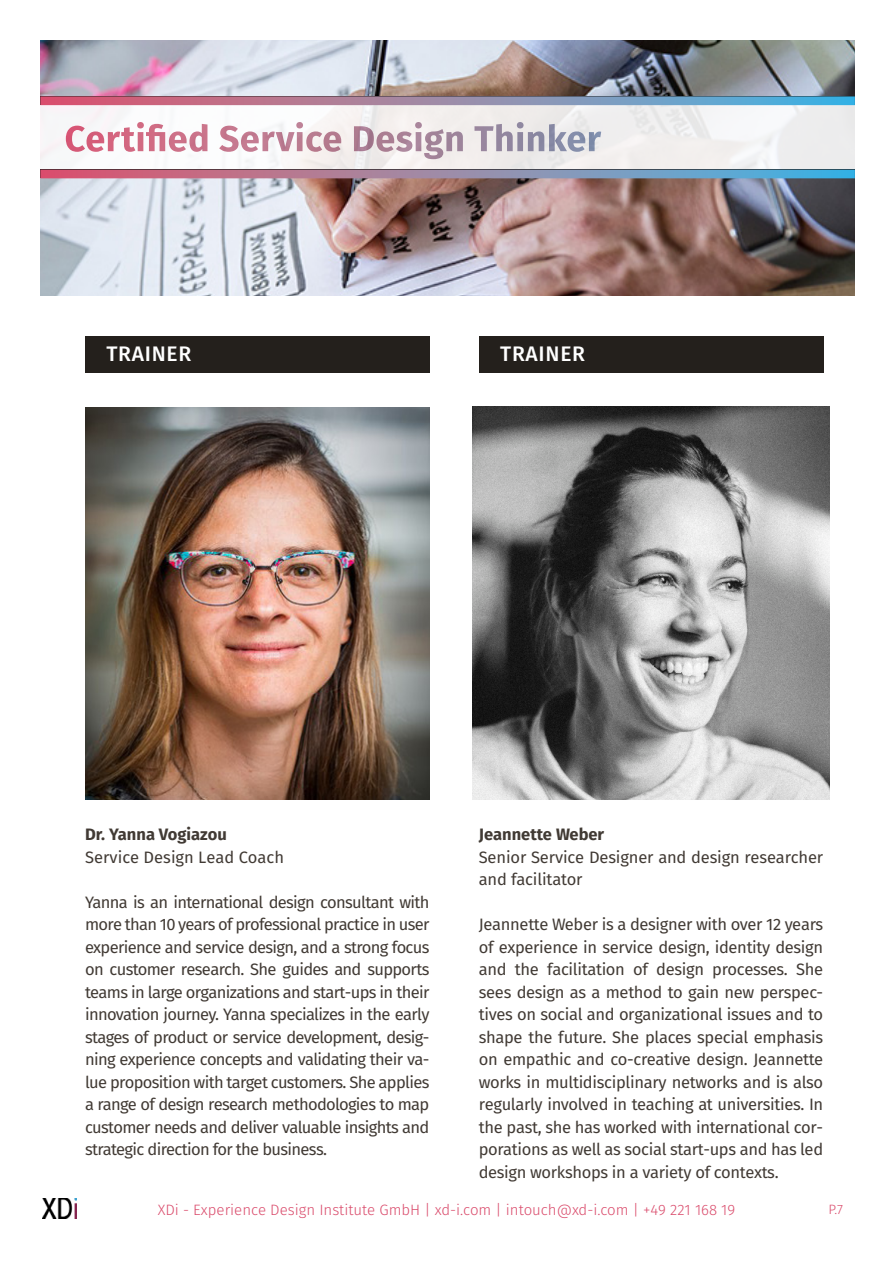
<style>
.page{position:relative;width:893px;height:1263px;background:#fff}
.page>*{position:absolute;margin:0;border:0;box-sizing:border-box;transform-origin:0 0}
.t1{font:500 21px "Fira Sans";letter-spacing:.035em;color:#fff}
.t2{font:16.5px/22.5px "Fira Sans";letter-spacing:-.02em;color:#413a34;text-align:justify}
.t3{font:700 16.5px "Fira Sans";color:#413a34}
.t4{font:16.5px "Fira Sans";color:#413a34}
.t5{font:300 15px "Fira Sans";color:#da4c6c}
.t6{font:300 13.5px "Fira Sans";color:#da4c6c}
</style>
<div class="page">
<img style="left:40px;top:40px;width:815px;height:256px">
<svg style="left:40px;top:105px;width:815px;height:65px;fill:#f3f0ef"></svg>
<img style="left:66px;top:126px;width:19px;height:26px">
<img style="left:86px;top:131px;width:18px;height:21px">
<img style="left:108px;top:132px;width:12px;height:19px">
<img style="left:121px;top:127px;width:14px;height:25px">
<img style="left:137px;top:122px;width:7px;height:29px">
<img style="left:146px;top:124px;width:19px;height:27px">
<img style="left:169px;top:131px;width:18px;height:21px">
<img style="left:189px;top:124px;width:18px;height:28px">
<img style="left:219px;top:126px;width:19px;height:26px">
<img style="left:241px;top:131px;width:18px;height:21px">
<img style="left:262px;top:132px;width:33px;height:19px">
<img style="left:296px;top:122px;width:7px;height:29px">
<img style="left:306px;top:131px;width:35px;height:21px">
<img style="left:354px;top:126px;width:20px;height:25px">
<img style="left:376px;top:131px;width:18px;height:21px">
<img style="left:396px;top:131px;width:16px;height:21px">
<img style="left:415px;top:122px;width:7px;height:29px">
<img style="left:424px;top:129px;width:20px;height:30px">
<img style="left:446px;top:131px;width:17px;height:20px">
<img style="left:474px;top:126px;width:19px;height:25px">
<img style="left:496px;top:124px;width:17px;height:27px">
<img style="left:517px;top:122px;width:6px;height:29px">
<img style="left:528px;top:131px;width:16px;height:20px">
<img style="left:549px;top:124px;width:18px;height:27px">
<img style="left:568px;top:131px;width:17px;height:21px">
<img style="left:589px;top:132px;width:12px;height:19px">
<img style="left:40px;top:96px;width:815px;height:9px">
<img style="left:40px;top:170px;width:815px;height:8px">
<img style="left:43px;top:1198px;width:34px;height:20px">
<img style="left:85px;top:407px;width:344px;height:392px">
<div style="left:85px;top:336px;width:344px;height:36px;background:#24201c"></div>
<div style="left:479px;top:336px;width:344px;height:36px;background:#24201c"></div>
<img style="left:472px;top:406px;width:357px;height:393px">
<p class="t1" style="left:106px;top:339px;width:86px">TRAINER</p>
<p class="t1" style="left:500px;top:339px;width:86px">TRAINER</p>
<p class="t3" style="left:85px;top:823px;width:143px">Dr. Yanna Vogiazou</p>
<p class="t4" style="left:85px;top:845px;width:200px">Service Design Lead Coach</p>
<p class="t2" style="left:85px;top:892px;width:346px">Yanna is an international design consultant with more than 10 years of professional practice in user experience and service design, and a strong focus on customer research. She guides and supports teams in large organizations and start-ups in their innovation journey. Yanna specializes in the early stages of product or service development, desig&shy;ning experience concepts and validating their va&shy;lue proposition with target customers. She applies a range of design research methodologies to map customer needs and deliver valuable insights and strategic direction for the business.</p>
<p class="t3" style="left:479px;top:823px;width:127px">Jeannette Weber</p>
<p class="t2" style="left:479px;top:847px;width:346px">Senior Service Designer and design researcher and facilitator</p>
<p class="t2" style="left:479px;top:914px;width:346px">Jeannette Weber is a designer with over 12 years of experience in service design, identity design and the facilitation of design processes. She sees design as a method to gain new perspec&shy;tives on social and organizational issues and to shape the future. She places special emphasis on empathic and co-creative design. Jeannette works in multidisciplinary networks and is also regularly involved in teaching at universities. In the past, she has worked with international cor&shy;porations as well as social start-ups and has led design workshops in a variety of contexts.</p>
<p class="t5" style="left:158px;top:1199px;width:579px">XDi - Experience Design Institute GmbH | xd-i.com | intouch@xd-i.com | +49 221 168 19</p>
<p class="t6" style="left:828px;top:1200px;width:16px">P.7</p>
</div>
